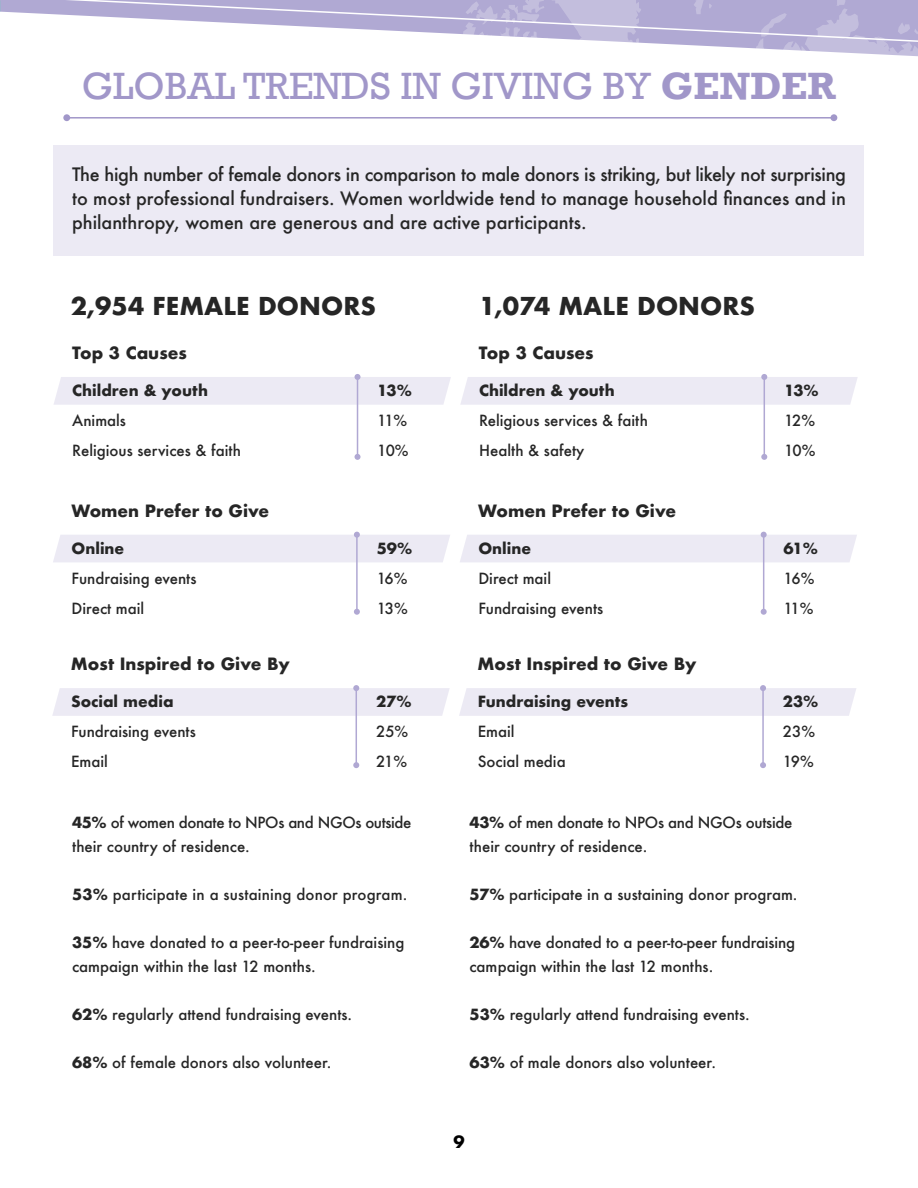
<style>
.page{position:relative;width:918px;height:1188px;background:#fff}
.page>*{position:absolute;margin:0;border:0;box-sizing:border-box;transform-origin:0 0}
.t1{font:39px "Rockwell";color:#a197c9}
.t2{font:700 24px "Futura";color:#262626}
.t3{font:500 18px/24px "Futura";color:#262626;text-align:justify}
.t4{font:700 16.5px "Futura";color:#262626}
.t5{font:700 16.5px "Futura";color:#000}
.t6{font:500 15px/30px "Futura";color:#262626}
.t7{font:700 15px "Futura";color:#262626}
.t8{font:500 15px/24px "Futura";letter-spacing:-.02em;color:#262626}
.s1{font-weight:700}
</style>
<div class="page">
<svg style="left:0;top:0;width:389px;height:31px"></svg>
<svg style="left:389px;top:0;width:529px;height:122px"></svg>
<hr style="left:356px;top:535px;width:2px;height:77px;background:#b0a8d3">
<svg style="left:53px;top:532px;width:397px;height:30px;background:#edebf4"></svg>
<svg style="left:354px;top:609px;width:6px;height:6px"></svg>
<hr style="left:356px;top:688px;width:1px;height:77px;background:#b0a8d3">
<svg style="left:52px;top:685px;width:398px;height:31px;background:#eeecf5"></svg>
<svg style="left:353px;top:762px;width:6px;height:6px"></svg>
<div style="left:53px;top:145px;width:811px;height:111px;background:#eceaf4"></div>
<hr style="left:357px;top:377px;width:1px;height:80px;background:#b0a8d3">
<svg style="left:54px;top:374px;width:397px;height:31px;background:#edecf5"></svg>
<svg style="left:355px;top:454px;width:6px;height:6px"></svg>
<div style="left:63px;top:114px;width:7px;height:7px;background:#a197c9;border-radius:50%"></div>
<div style="left:831px;top:114px;width:6px;height:7px;background:#a197c9;border-radius:50%"></div>
<hr style="left:66px;top:117px;width:769px;height:2px;background:#a197c9">
<hr style="left:763px;top:535px;width:1px;height:77px;background:#b0a8d3">
<svg style="left:460px;top:532px;width:397px;height:30px;background:#edebf4"></svg>
<svg style="left:761px;top:609px;width:6px;height:6px"></svg>
<hr style="left:762px;top:688px;width:2px;height:77px;background:#b0a8d3">
<svg style="left:459px;top:685px;width:397px;height:31px;background:#edecf5"></svg>
<svg style="left:760px;top:762px;width:6px;height:6px"></svg>
<hr style="left:764px;top:377px;width:1px;height:80px;background:#b0a8d3">
<svg style="left:461px;top:374px;width:397px;height:31px;background:#edecf5"></svg>
<svg style="left:761px;top:454px;width:6px;height:6px"></svg>
<h1 class="t1" style="left:82px;top:63px;width:756px">GLOBAL TRENDS IN GIVING BY <span class="s1">GENDER</span></h1>
<p class="t3" style="left:72px;top:162px;width:775px">The high number of female donors in comparison to male donors is striking, but likely not surprising to most professional fundraisers. Women worldwide tend to manage household finances and in philanthropy, women are generous and are active participants.</p>
<h2 class="t2" style="left:71px;top:289px;width:307px">2,954 FEMALE DONORS</h2>
<p class="t4" style="left:72px;top:341px;width:116px">Top 3 Causes</p>
<p class="t7" style="left:72px;top:380px;width:137px">Children &amp; youth</p>
<p class="t6" style="left:72px;top:405px;width:170px">Animals<br>Religious services &amp; faith</p>
<p class="t4" style="left:71px;top:499px;width:199px">Women Prefer to Give</p>
<p class="t7" style="left:72px;top:537px;width:54px">Online</p>
<p class="t6" style="left:72px;top:563px;width:126px">Fundraising events<br>Direct mail</p>
<p class="t4" style="left:71px;top:652px;width:221px">Most Inspired to Give By</p>
<p class="t7" style="left:71px;top:691px;width:104px">Social media</p>
<p class="t6" style="left:71px;top:717px;width:126px">Fundraising events<br>Email</p>
<p class="t7" style="left:377px;top:380px;width:36px">13%</p>
<p class="t6" style="left:377px;top:405px;width:33px">11%<br>10%</p>
<p class="t7" style="left:377px;top:537px;width:37px">59%</p>
<p class="t6" style="left:377px;top:563px;width:33px">16%<br>13%</p>
<p class="t7" style="left:376px;top:691px;width:37px">27%</p>
<p class="t6" style="left:376px;top:717px;width:34px">25%<br>21%</p>
<p class="t8" style="left:72px;top:810px;width:341px"><span class="s1">45%</span> of women donate to NPOs and NGOs outside their country of residence.</p>
<p class="t6" style="left:72px;top:879px;width:337px"><span class="s1">53%</span> participate in a sustaining donor program.</p>
<p class="t6" style="left:72px;top:930px;width:334px;line-height:24px"><span class="s1">35%</span> have donated to a peer-to-peer fundraising campaign within the last 12 months.</p>
<p class="t6" style="left:72px;top:999px;width:282px"><span class="s1">62%</span> regularly attend fundraising events.</p>
<p class="t6" style="left:72px;top:1047px;width:261px"><span class="s1">68%</span> of female donors also volunteer.</p>
<h2 class="t2" style="left:479px;top:289px;width:277px">1,074 MALE DONORS</h2>
<p class="t4" style="left:479px;top:341px;width:116px">Top 3 Causes</p>
<p class="t7" style="left:479px;top:380px;width:137px">Children &amp; youth</p>
<p class="t6" style="left:479px;top:405px;width:170px">Religious services &amp; faith<br>Health &amp; safety</p>
<p class="t4" style="left:478px;top:499px;width:199px">Women Prefer to Give</p>
<p class="t7" style="left:478px;top:537px;width:54px">Online</p>
<p class="t6" style="left:478px;top:563px;width:126px">Direct mail<br>Fundraising events</p>
<p class="t4" style="left:478px;top:652px;width:221px">Most Inspired to Give By</p>
<p class="t7" style="left:478px;top:691px;width:152px">Fundraising events</p>
<p class="t6" style="left:478px;top:717px;width:89px">Email<br>Social media</p>
<p class="t7" style="left:784px;top:380px;width:36px">13%</p>
<p class="t6" style="left:784px;top:405px;width:33px">12%<br>10%</p>
<p class="t7" style="left:783px;top:537px;width:36px">61%</p>
<p class="t6" style="left:783px;top:563px;width:32px">16%<br>11%</p>
<p class="t7" style="left:783px;top:691px;width:37px">23%</p>
<p class="t6" style="left:783px;top:717px;width:34px">23%<br>19%</p>
<p class="t6" style="left:470px;top:810px;width:324px;line-height:24px"><span class="s1">43%</span> of men donate to NPOs and NGOs outside their country of residence.</p>
<p class="t6" style="left:470px;top:879px;width:330px"><span class="s1">57%</span> participate in a sustaining donor program.</p>
<p class="t6" style="left:470px;top:930px;width:327px;line-height:24px"><span class="s1">26%</span> have donated to a peer-to-peer fundraising campaign within the last 12 months.</p>
<p class="t6" style="left:470px;top:999px;width:282px"><span class="s1">53%</span> regularly attend fundraising events.</p>
<p class="t6" style="left:470px;top:1047px;width:248px"><span class="s1">63%</span> of male donors also volunteer.</p>
<p class="t5" style="left:453px;top:1130px;width:13px">9</p>
</div>
